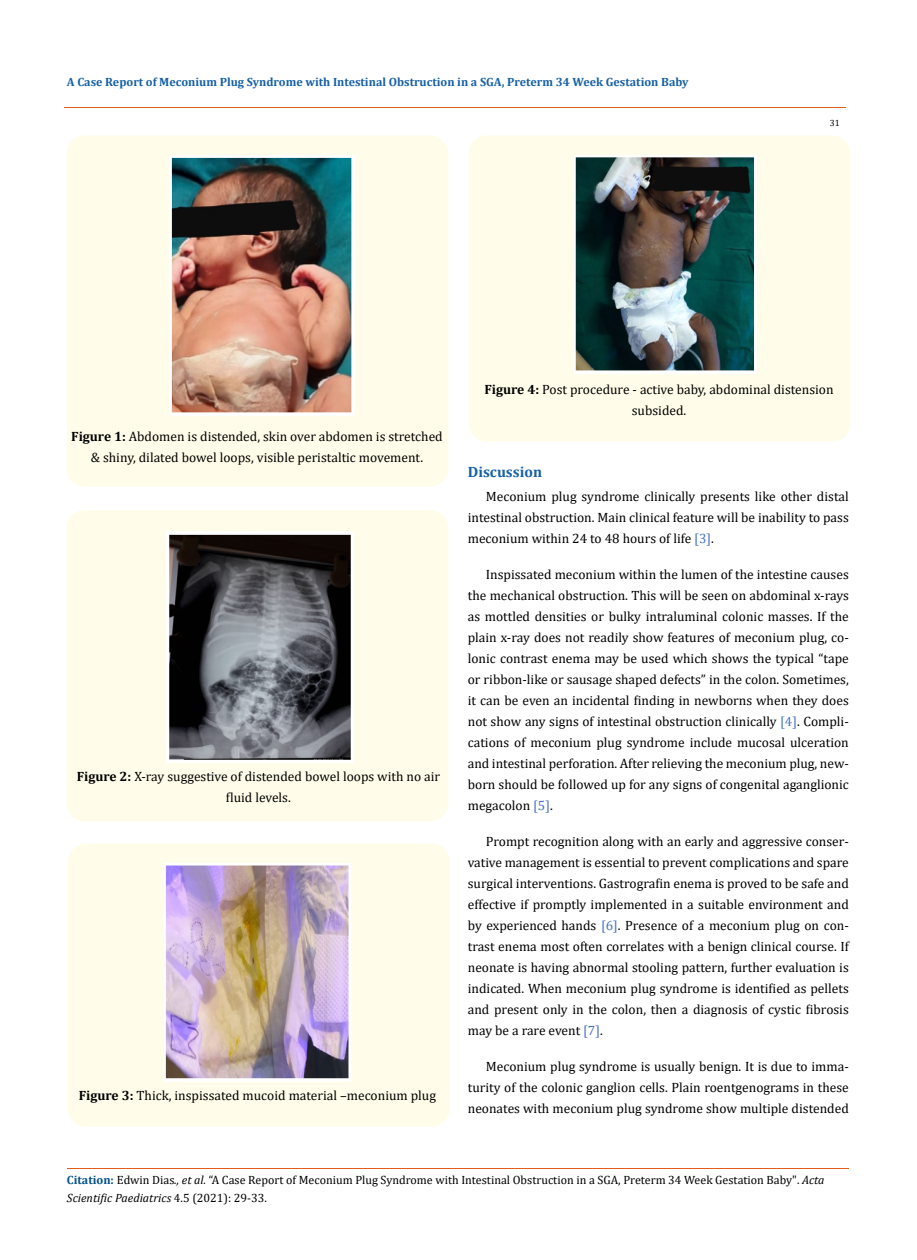
<style>
.page{position:relative;width:917px;height:1260px;background:#fff}
.page>*{position:absolute;margin:0;border:0;box-sizing:border-box;transform-origin:0 0}
.t1{font:700 15px "Cambria";color:#1560a6}
.t2{font:13.5px/21px "Cambria";color:#000;text-align:justify}
.t3{font:12px/18px "Cambria";color:#000}
.t4{font:700 12px "Cambria";color:#1560a6}
.t5{font:9px "Cambria";color:#000}
.s1{font-weight:700}
.s2{color:#4472c4}
.s3{font-weight:700;color:#035089}
.s4{font-style:italic}
</style>
<div class="page">
<div style="left:67px;top:135px;width:381px;height:352px;background:#fffde9;border-radius:18px"></div>
<img style="left:169px;top:155px;width:186px;height:261px">
<div style="left:67px;top:510px;width:381px;height:311px;background:#fffde9;border-radius:18px"></div>
<img style="left:167px;top:532px;width:186px;height:231px">
<div style="left:68px;top:844px;width:381px;height:283px;background:#fffde9;border-radius:18px"></div>
<img style="left:164px;top:864px;width:186px;height:218px">
<div style="left:468px;top:135px;width:382px;height:306px;background:#fffde9;border-radius:18px"></div>
<img style="left:574px;top:155px;width:182px;height:218px">
<hr style="left:64px;top:108px;width:781px;height:1px;background:#e05d1a">
<hr style="left:67px;top:1168px;width:781px;height:1px;background:#e05d1a">
<p class="t4" style="left:67px;top:73px;width:623px">A Case Report of Meconium Plug Syndrome with Intestinal Obstruction in a SGA, Preterm 34 Week Gestation Baby</p>
<p class="t5" style="left:829px;top:118px;width:11px">31</p>
<p class="t2" style="left:71px;top:426px;width:373px;text-align:center"><span class="s1">Figure 1:</span> Abdomen is distended, skin over abdomen is stretched &amp; shiny, dilated bowel loops, visible peristaltic movement.</p>
<p class="t2" style="left:77px;top:766px;width:365px;text-align:center"><span class="s1">Figure 2:</span> X-ray suggestive of distended bowel loops with no air fluid levels.</p>
<p class="t2" style="left:79px;top:1085px;width:359px"><span class="s1">Figure 3:</span> Thick, inspissated mucoid material –meconium plug</p>
<p class="t2" style="left:484px;top:379px;width:351px;text-align:center"><span class="s1">Figure 4:</span> Post procedure - active baby, abdominal distension subsided.</p>
<p class="t1" style="left:468px;top:461px;width:76px">Discussion</p>
<p class="t2" style="left:468px;top:486px;width:382px;text-indent:18px">Meconium plug syndrome clinically presents like other distal intestinal obstruction. Main clinical feature will be inability to pass meconium within 24 to 48 hours of life <span class="s2">[3]</span>.</p>
<p class="t2" style="left:468px;top:564px;width:382px;text-indent:18px">Inspissated meconium within the lumen of the intestine causes the mechanical obstruction. This will be seen on abdominal x-rays as mottled densities or bulky intraluminal colonic masses. If the plain x-ray does not readily show features of meconium plug, co&shy;lonic contrast enema may be used which shows the typical “tape or ribbon-like or sausage shaped defects” in the colon. Sometimes, it can be even an incidental finding in newborns when they does not show any signs of intestinal obstruction clinically <span class="s2">[4]</span>. Compli&shy;cations of meconium plug syndrome include mucosal ulceration and intestinal perforation. After relieving the meconium plug, new&shy;born should be followed up for any signs of congenital aganglionic megacolon <span class="s2">[5]</span>.</p>
<p class="t2" style="left:468px;top:831px;width:382px;text-indent:18px">Prompt recognition along with an early and aggressive conser&shy;vative management is essential to prevent complications and spare surgical interventions. Gastrografin enema is proved to be safe and effective if promptly implemented in a suitable environment and by experienced hands <span class="s2">[6]</span>. Presence of a meconium plug on con&shy;trast enema most often correlates with a benign clinical course. If neonate is having abnormal stooling pattern, further evaluation is indicated. When meconium plug syndrome is identified as pellets and present only in the colon, then a diagnosis of cystic fibrosis may be a rare event <span class="s2">[7]</span>.</p>
<p class="t2" style="left:468px;top:1056px;width:382px;text-indent:18px">Meconium plug syndrome is usually benign. It is due to imma&shy;turity of the colonic ganglion cells. Plain roentgenograms in these neonates with meconium plug syndrome show multiple distended</p>
<p class="t3" style="left:67px;top:1171px;width:759px"><span class="s3">Citation:</span> Edwin Dias<span class="s4">., et al.</span> “A Case Report of Meconium Plug Syndrome with Intestinal Obstruction in a SGA, Preterm 34 Week Gestation Baby". <span class="s4">Acta<br>Scientific Paediatrics</span> 4.5 (2021): 29-33.</p>
</div>
